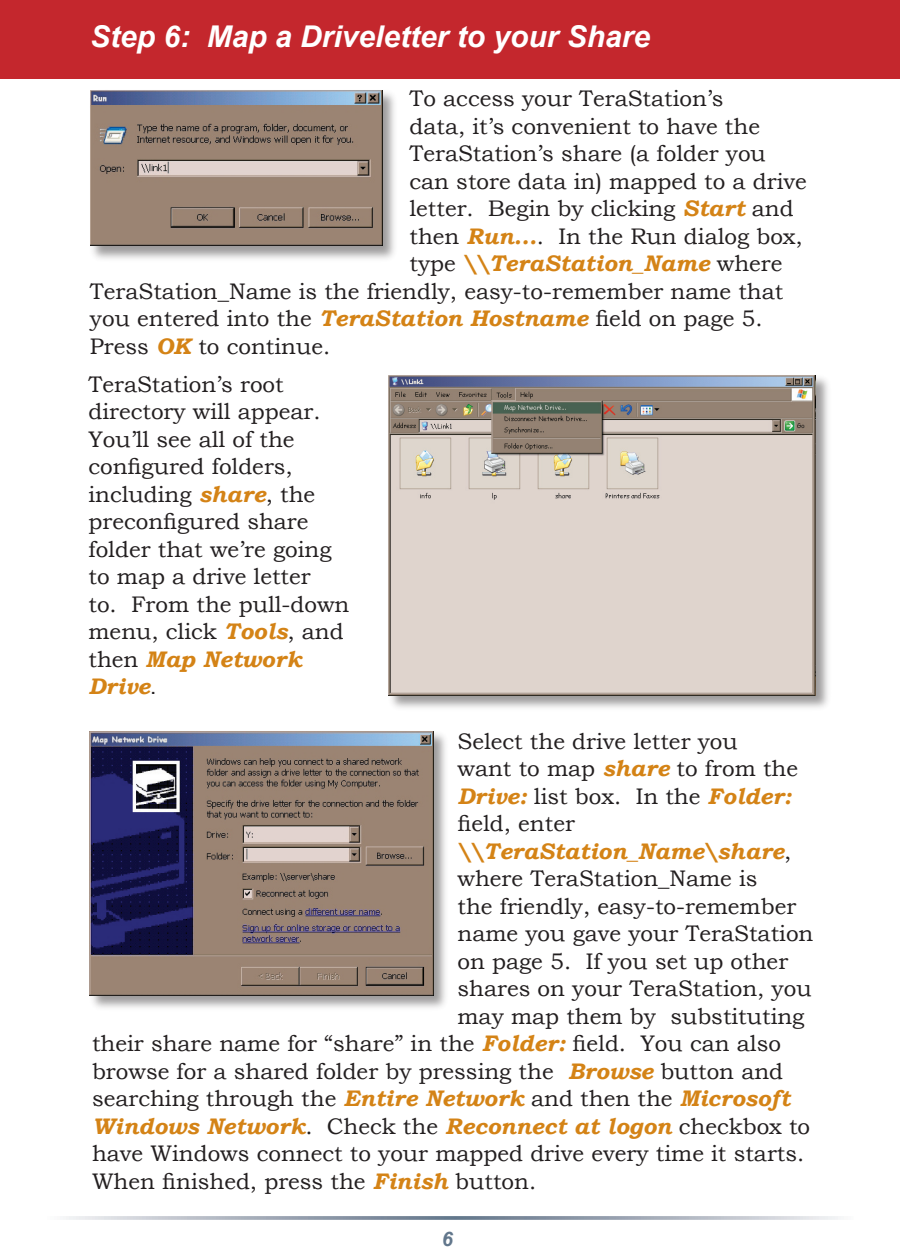
<style>
.page{position:relative;width:900px;height:1260px;background:#fff}
.page>*{position:absolute;margin:0;border:0;box-sizing:border-box;transform-origin:0 0}
.t1{font:italic 700 30px "Arial";color:#fff}
.t2{font:22.5px/27.5px "Bookman Old Style";color:#231f20}
.t3{font:italic 700 22.5px "Bookman Old Style";color:#d48316}
.s1{font-weight:700;font-style:italic;color:#d48316}
.s2{font-weight:400;font-style:normal;color:#231f20}
.s3{font-family:"Arial"}
</style>
<div class="page">
<div style="left:43px;top:1216px;width:810px;height:4px;border:2px solid #fff"></div>
<div style="left:0;top:0;width:900px;height:78px;background:#c4272d"></div>
<div style="left:88px;top:88px;width:312px;height:175px;background:#231f20;opacity:.45"></div>
<img style="left:90px;top:90px;width:292px;height:156px">
<div style="left:386px;top:373px;width:446px;height:339px;background:#231f20;opacity:.45"></div>
<img style="left:388px;top:375px;width:428px;height:320px">
<div style="left:87px;top:729px;width:364px;height:283px;background:#231f20;opacity:.45"></div>
<img style="left:90px;top:731px;width:344px;height:264px">
<h1 class="t1" style="left:90px;top:17px;width:562px">Step 6: Map a Driveletter to your Share</h1>
<p class="t2" style="left:410px;top:85px;width:316px">To access your TeraStation’s</p>
<p class="t2" style="left:410px;top:112px;width:352px">data, it’s convenient to have the</p>
<p class="t2" style="left:410px;top:140px;width:358px">TeraStation’s share (a folder you</p>
<p class="t2" style="left:410px;top:167px;width:399px">can store data in) mapped to a drive</p>
<p class="t2" style="left:410px;top:195px;width:386px">letter. Begin by clicking <span class="s1">Start</span> and</p>
<p class="t2" style="left:410px;top:222px;width:395px">then <span class="s1">Run...</span>. In the Run dialog box,</p>
<p class="t3" style="left:409px;top:247px;width:375px"><span class="s2">type</span> \\TeraStation_Name <span class="s2">where</span></p>
<p class="t2" style="left:90px;top:277px;width:695px">TeraStation_Name is the friendly, easy-to-remember name that</p>
<p class="t2" style="left:90px;top:305px;width:674px">you entered into the <span class="s1">TeraStation Hostname</span> field on page 5.</p>
<p class="t2" style="left:90px;top:332px;width:242px">Press <span class="s1">OK</span> to continue.</p>
<p class="t2" style="left:88px;top:370px;width:263px">TeraStation’s root directory will appear.<br>You’ll see all of the configured folders, including <span class="s1">share</span>, the preconfigured share folder that we’re going to map a drive letter<br>to. From the pull-down menu, click <span class="s1">Tools</span>, and then <span class="s1">Map Network<br>Drive</span><span class="s3">.</span></p>
<p class="t2" style="left:457px;top:727px;width:282px">Select the drive letter you</p>
<p class="t2" style="left:457px;top:755px;width:342px">want to map <span class="s1">share</span> to from the</p>
<p class="t3" style="left:458px;top:780px;width:335px">Drive: <span class="s2">list box. In the</span> Folder:</p>
<p class="t2" style="left:458px;top:810px;width:119px">field, enter</p>
<p class="t3" style="left:458px;top:835px;width:335px">\\TeraStation_Name\share<span class="s2">,</span></p>
<p class="t2" style="left:458px;top:865px;width:302px">where TeraStation_Name is</p>
<p class="t2" style="left:458px;top:892px;width:340px">the friendly, easy-to-remember</p>
<p class="t2" style="left:458px;top:920px;width:357px">name you gave your TeraStation</p>
<p class="t2" style="left:458px;top:947px;width:332px">on page 5. If you set up other</p>
<p class="t2" style="left:458px;top:975px;width:356px">shares on your TeraStation, you</p>
<p class="t2" style="left:458px;top:1002px;width:348px">may map them by substituting</p>
<p class="t2" style="left:92px;top:1030px;width:690px">their share name for “share” in the <span class="s1">Folder:</span> field. You can also</p>
<p class="t2" style="left:92px;top:1057px;width:693px">browse for a shared folder by pressing the <span class="s1">Browse</span> button and</p>
<p class="t2" style="left:92px;top:1085px;width:699px">searching through the <span class="s1">Entire Network</span> and then the <span class="s1">Microsoft</span></p>
<p class="t3" style="left:92px;top:1110px;width:720px">Windows Network<span class="s2">. Check the</span> Reconnect at logon <span class="s2">checkbox to</span></p>
<p class="t2" style="left:92px;top:1140px;width:714px">have Windows connect to your mapped drive every time it starts.</p>
<p class="t2" style="left:92px;top:1167px;width:446px">When finished, press the <span class="s1">Finish</span> button.</p>
</div>
